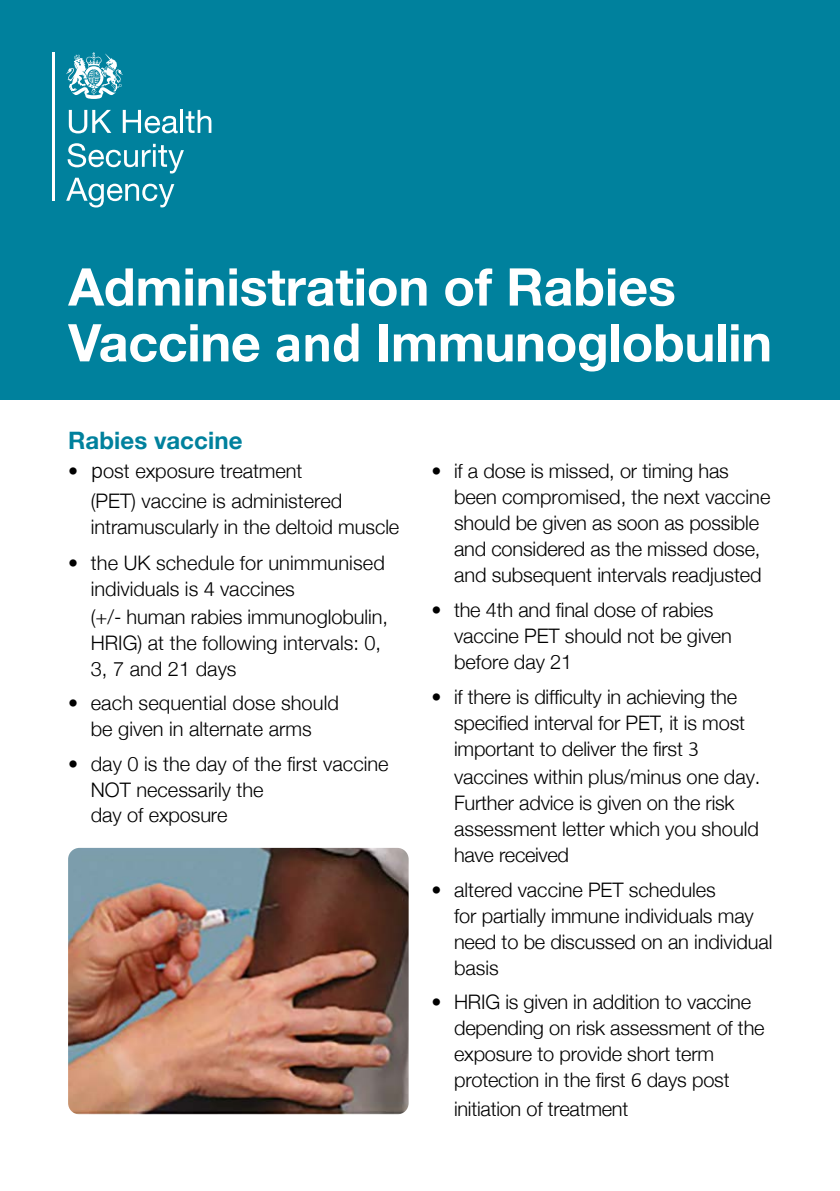
<style>
.page{position:relative;width:840px;height:1191px;background:#fff}
.page>*{position:absolute;margin:0;border:0;box-sizing:border-box;transform-origin:0 0}
.t1{font:700 52px/55.8px "Helvetica Neue";letter-spacing:-.005em;color:#fff}
.t2{font:700 24px "Helvetica Neue";letter-spacing:.005em;color:#00819d}
.t3{font:20px/26px "Helvetica Neue Light 2";letter-spacing:-.005em;color:#000}
.t4{font:300 20px/26px "Helvetica Neue";letter-spacing:-.01em;color:#000}
.s1{font-family:"Calibri";font-size:56px}
.s2{font-family:"Calibri";font-weight:300;font-size:24px}
.s3{font-family:"Helvetica Neue";font-weight:300}
.s4{font-family:"Calibri Light 2";font-size:22px}
.s5{font-family:"Helvetica Neue Light 2";font-weight:400}
.s6{font-family:"Calibri Light 2";font-weight:400;font-size:22px}
</style>
<div class="page">
<div style="left:0;top:0;width:839px;height:400px;background:#00819d"></div>
<hr style="left:52px;top:52px;width:3px;height:149px;background:#fff">
<svg style="left:66px;top:52px;width:57px;height:47px"></svg>
<svg style="left:69px;top:110px;width:42px;height:23px"></svg>
<svg style="left:123px;top:110px;width:55px;height:23px"></svg>
<hr style="left:180px;top:110px;width:3px;height:23px;background:#fff">
<svg style="left:185px;top:110px;width:26px;height:23px"></svg>
<svg style="left:66px;top:143px;width:118px;height:64px"></svg>
<img style="left:68px;top:848px;width:340px;height:266px">
<h1 class="t1" style="left:68px;top:260px;width:704px">Administration of Rabies<br>Vaccine <span class="s1">and</span> Immunoglobulin</h1>
<h3 class="t2" style="left:68px;top:421px;width:176px">Rabies vaccine</h3>
<p class="t3" style="left:91px;top:454px;width:253px;line-height:30.2px;text-indent:-23px">• <span class="s2">p</span>ost exposure treatment (PET) vaccine is administered</p>
<p class="t3" style="left:91px;top:513px;width:310px">intramuscularly in the deltoid muscle</p>
<p class="t3" style="left:91px;top:548px;width:295px;text-indent:-23px">• the UK schedule for unimmunised <span class="s3">individuals is</span> <span class="s4">4</span> <span class="s3">vaccines</span></p>
<p class="t3" style="left:91px;top:602px;width:298px">(+/- human rabies immunoglobulin,<br>HRIG) at the following intervals: 0,<br>3, 7 and 21 days</p>
<p class="t3" style="left:68px;top:688px;width:272px;text-align:center">• each sequential dose should be given in alternate arms</p>
<p class="t3" style="left:91px;top:750px;width:299px;line-height:25.4px;text-indent:-23px">• <span class="s3">day 0 is the day of the first</span> vaccine<br>NOT necessarily the<br>day of exposure</p>
<p class="t3" style="left:454px;top:457px;width:318px;text-indent:-23px">• if a dose is missed, or timing has been compromised, the next vaccine should be given as soon as possible and considered as the missed dose, and subsequent intervals readjusted</p>
<p class="t3" style="left:454px;top:595px;width:279px;text-indent:-23px">• <span class="s3">the 4th and final dose of rabies </span>vaccine PET should not be given before day 21</p>
<p class="t4" style="left:454px;top:682px;width:292px;text-indent:-23px"><span class="s5">•</span> if there is difficulty in achieving the specified interval for PET, it is most important to deliver the first <span class="s6">3</span></p>
<p class="t3" style="left:454px;top:762px;width:308px">vaccines within plus/minus one day.<br>Further advice is given on the risk assessment letter which you should have received</p>
<p class="t3" style="left:454px;top:875px;width:320px;text-indent:-23px">• altered vaccine PET schedules<br>for partially immune individuals may need to be discussed on an individual basis</p>
<p class="t3" style="left:454px;top:987px;width:312px;text-indent:-23px">• HRIG is given in addition to vaccine depending on risk assessment of the exposure to provide short term <span class="s3">protection in the first</span> <span class="s4">6</span> <span class="s3">days post</span></p>
<p class="t3" style="left:454px;top:1094px;width:176px">initiation of treatment</p>
</div>
